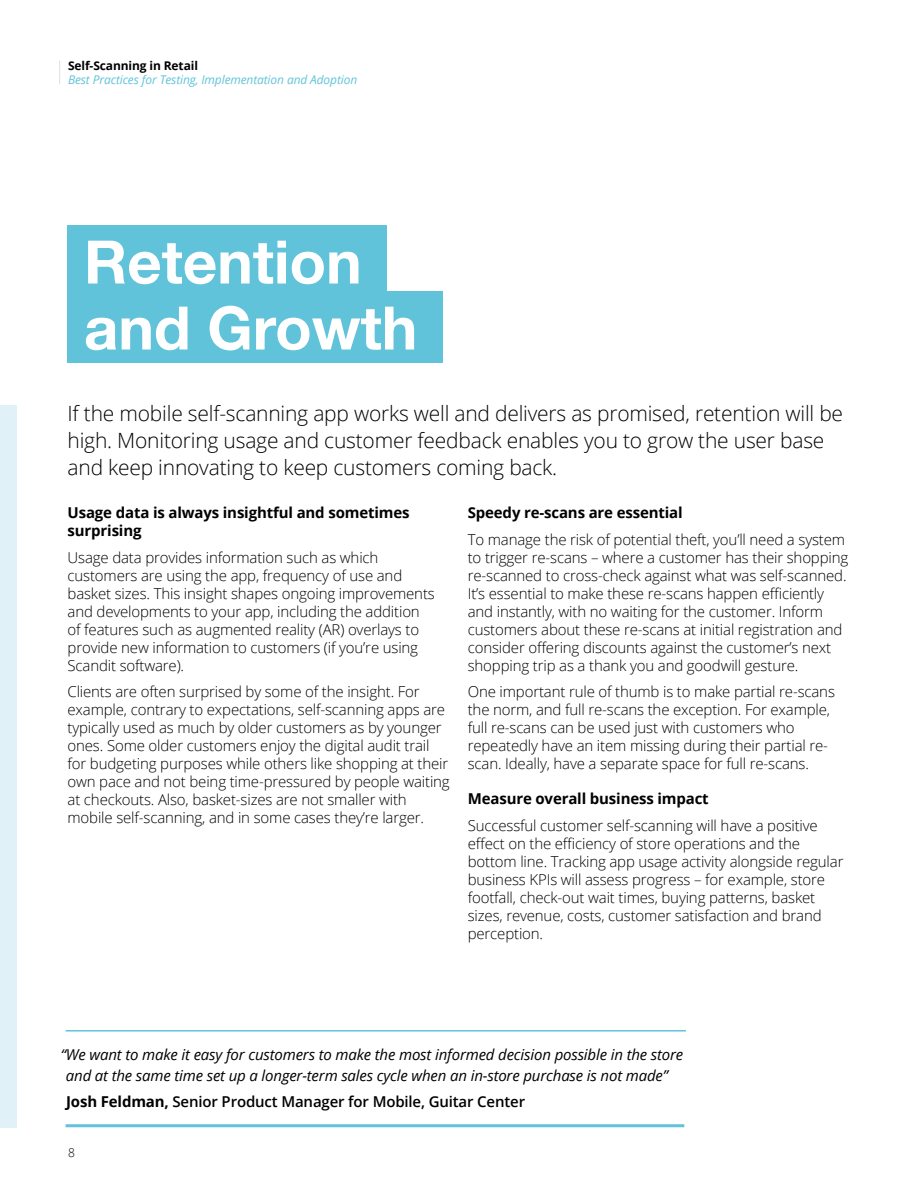
<style>
.page{position:relative;width:918px;height:1188px;background:#fff}
.page>*{position:absolute;margin:0;border:0;box-sizing:border-box;transform-origin:0 0}
.t1{font:700 60px/66px "Helvetica Neue";color:#fff}
.t2{font:300 21px/27px "Open Sans";letter-spacing:-.01em;color:#000}
.t3{font:300 15px/18px "Open Sans";letter-spacing:-.01em;color:#000}
.t4{font:italic 15px/21px "Open Sans";letter-spacing:-.01em;color:#000}
.t5{font:700 15px/18px "Open Sans";letter-spacing:-.01em;color:#000}
.t6{font:600 15px "Open Sans";letter-spacing:-.01em;color:#000}
.t7{font:italic 12px "Open Sans";letter-spacing:-.01em;color:#61c3d9}
.t8{font:700 12px "Open Sans";letter-spacing:-.01em;color:#000}
.t9{font:300 12px "Open Sans";color:#000}
.s1{font-weight:700}
</style>
<div class="page">
<div style="left:0;top:405px;width:16px;height:722px;background:#e0f1f7"></div>
<svg style="left:59px;top:61px;width:1px;height:23px"></svg>
<div style="left:67px;top:225px;width:320px;height:72px;background:#61c3d9"></div>
<div style="left:67px;top:291px;width:376px;height:72px;background:#61c3d9"></div>
<hr style="left:66px;top:1030px;width:620px;height:2px;background:#61c3d9">
<hr style="left:66px;top:1124px;width:618px;height:3px;background:#61c3d9">
<p class="t8" style="left:68px;top:57px;width:131px">Self-Scanning in Retail</p>
<p class="t7" style="left:68px;top:72px;width:291px">Best Practices for Testing, Implementation and Adoption</p>
<h1 class="t1" style="left:84px;top:231px;width:335px">Retention and Growth</h1>
<h2 class="t2" style="left:68px;top:399px;width:777px">If the mobile self-scanning app works well and delivers as promised, retention will be high. Monitoring usage and customer feedback enables you to grow the user base and keep innovating to keep customers coming back.</h2>
<p class="t5" style="left:68px;top:504px;width:344px">Usage data is always insightful and sometimes surprising</p>
<p class="t3" style="left:68px;top:548px;width:369px">Usage data provides information such as which customers are using the app, frequency of use and basket sizes. This insight shapes ongoing improvements and developments to your app, including the addition of features such as augmented reality (AR) overlays to provide new information to customers (if you’re using Scandit software).</p>
<p class="t3" style="left:68px;top:683px;width:384px">Clients are often surprised by some of the insight. For example, contrary to expectations, self-scanning apps are typically used as much by older customers as by younger ones. Some older customers enjoy the digital audit trail for budgeting purposes while others like shopping at their own pace and not being time-pressured by people waiting at checkouts. Also, basket-sizes are not smaller with mobile self-scanning, and in some cases they’re larger.</p>
<p class="t5" style="left:468px;top:504px;width:217px">Speedy re-scans are essential</p>
<p class="t3" style="left:468px;top:530px;width:382px">To manage the risk of potential theft, you’ll need a system to trigger re-scans – where a customer has their shopping re-scanned to cross-check against what was self-scanned.<br>It’s essential to make these re-scans happen efficiently and instantly, with no waiting for the customer. Inform customers about these re-scans at initial registration and consider offering discounts against the customer’s next shopping trip as a thank you and goodwill gesture.</p>
<p class="t3" style="left:468px;top:683px;width:369px">One important rule of thumb is to make partial re-scans the norm, and full re-scans the exception. For example, full re-scans can be used just with customers who repeatedly have an item missing during their partial re&shy;scan. Ideally, have a separate space for full re-scans.</p>
<p class="t5" style="left:468px;top:790px;width:243px">Measure overall business impact</p>
<p class="t3" style="left:468px;top:816px;width:377px">Successful customer self-scanning will have a positive effect on the efficiency of store operations and the bottom line. Tracking app usage activity alongside regular business KPIs will assess progress – for example, store footfall, check-out wait times, buying patterns, basket sizes, revenue, costs, customer satisfaction and brand perception.</p>
<p class="t4" style="left:66px;top:1043px;width:619px;text-indent:-5px">“We want to make it easy for customers to make the most informed decision possible in the store and at the same time set up a longer-term sales cycle when an in-store purchase is not made”</p>
<p class="t6" style="left:66px;top:1091px;width:461px"><span class="s1">Josh Feldman,</span> Senior Product Manager for Mobile, Guitar Center</p>
<p class="t9" style="left:68px;top:1144px;width:8px">8</p>
</div>
